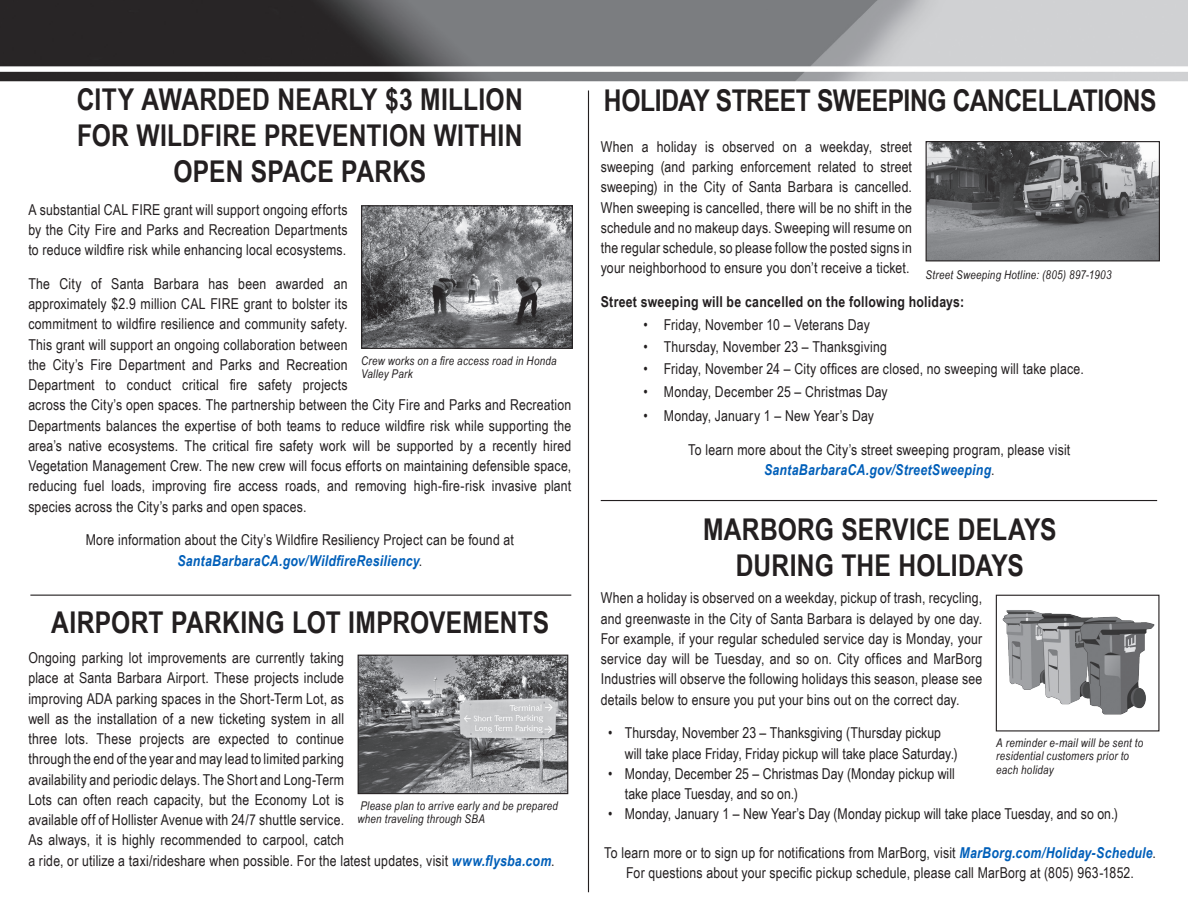
<style>
.page{position:relative;width:1188px;height:918px;background:#fff}
.page>*{position:absolute;margin:0;border:0;box-sizing:border-box;transform-origin:0 0}
.article_headline{font:700 30px/36px "Arial Narrow";letter-spacing:.005em;color:#231f20;text-align:center}
.article_headline-2{font:700 30px "Arial Narrow";letter-spacing:-.015em;color:#231f20}
.article_text{font:15px/20.2px "Arial Narrow";letter-spacing:.015em;color:#231f20;text-align:justify}
.bullets{font:15px/20.2px "Arial Narrow";color:#231f20}
.second_bulet_indent{font:15px "Arial Narrow";letter-spacing:.01em;color:#231f20}
.article_text-2{font:700 15px "Arial Narrow";letter-spacing:.015em;color:#231f20}
.photo_caption{font:italic 12px/13.5px "Arial Narrow";letter-spacing:.02em;color:#231f20}
.s1{font-weight:700;font-style:italic;color:#005fb9}
</style>
<div class="page">
<img style="left:0;top:0;width:1188px;height:81px">
<hr style="left:588px;top:90px;width:1px;height:802px;background:#231f20">
<hr style="left:30px;top:595px;width:541px;height:1px;background:#231f20">
<img style="left:1002px;top:610px;width:153px;height:105px">
<div style="left:996px;top:595px;width:163px;height:136px;border:1px solid #231f20"></div>
<img style="left:360px;top:657px;width:206px;height:135px">
<div style="left:358px;top:655px;width:210px;height:139px;border:1px solid #231f20"></div>
<hr style="left:601px;top:500px;width:556px;height:1px;background:#231f20">
<img style="left:363px;top:207px;width:208px;height:140px">
<div style="left:361px;top:205px;width:212px;height:144px;border:1px solid #231f20"></div>
<img style="left:928px;top:143px;width:230px;height:116px">
<div style="left:926px;top:141px;width:234px;height:120px;border:1px solid #231f20"></div>
<p class="article_headline" style="left:77px;top:80px;width:447px">CITY AWARDED NEARLY $3 MILLION<br>FOR WILDFIRE PREVENTION WITHIN<br>OPEN SPACE PARKS</p>
<p class="article_text" style="left:28px;top:199px;width:321px">A substantial CAL FIRE grant will support ongoing efforts by the City Fire and Parks and Recreation Departments to reduce wildfire risk while enhancing local ecosystems.</p>
<p class="article_text" style="left:28px;top:273px;width:544px;text-align:left">The City of Santa Barbara has been awarded an<br>approximately $2.9 million CAL FIRE grant to bolster its<br>commitment to wildfire resilience and community safety.<br>This grant will support an ongoing collaboration between<br>the City’s Fire Department and Parks and Recreation<br>Department to conduct critical fire safety projects<br>across the City’s open spaces. The partnership between the City Fire and Parks and Recreation Departments balances the expertise of both teams to reduce wildfire risk while supporting the area’s native ecosystems. The critical fire safety work will be supported by a recently hired Vegetation Management Crew. The new crew will focus efforts on maintaining defensible space, reducing fuel loads, improving fire access roads, and removing high-fire-risk invasive plant species across the City’s parks and open spaces.</p>
<p class="article_text" style="left:86px;top:529px;width:430px;text-align:center">More information about the City’s Wildfire Resiliency Project can be found at<br><span class="s1">SantaBarbaraCA.gov/WildfireResiliency</span>.</p>
<p class="photo_caption" style="left:361px;top:354px;width:197px">Crew works on a fire access road in Honda<br>Valley Park</p>
<p class="article_headline" style="left:51px;top:603px;width:500px">AIRPORT PARKING LOT IMPROVEMENTS</p>
<p class="article_text" style="left:28px;top:647px;width:528px;text-align:left">Ongoing parking lot improvements are currently taking<br>place at Santa Barbara Airport. These projects include<br>improving ADA parking spaces in the Short-Term Lot, as<br>well as the installation of a new ticketing system in all<br>three lots. These projects are expected to continue<br>through the end of the year and may lead to limited parking<br>availability and periodic delays. The Short and Long-Term<br>Lots can often reach capacity, but the Economy Lot is<br>available off of Hollister Avenue with 24/7 shuttle service.<br>As always, it is highly recommended to carpool, catch<br>a ride, or utilize a taxi/rideshare when possible. For the latest updates, visit <span class="s1">www.flysba.com</span>.</p>
<p class="photo_caption" style="left:358px;top:798px;width:202px">Please plan to arrive early and be prepared when traveling through SBA</p>
<p class="article_headline-2" style="left:604px;top:78px;width:554px">HOLIDAY STREET SWEEPING CANCELLATIONS</p>
<p class="article_text" style="left:601px;top:136px;width:313px">When a holiday is observed on a weekday, street sweeping (and parking enforcement related to street sweeping) in the City of Santa Barbara is cancelled.<br>When sweeping is cancelled, there will be no shift in the schedule and no makeup days. Sweeping will resume on the regular schedule, so please follow the posted signs in your neighborhood to ensure you don’t receive a ticket.</p>
<p class="article_text-2" style="left:601px;top:291px;width:365px">Street sweeping will be cancelled on the following holidays:</p>
<p class="second_bulet_indent" style="left:644px;top:313px;width:228px">• Friday, November 10 – Veterans Day</p>
<p class="second_bulet_indent" style="left:644px;top:336px;width:245px">• Thursday, November 23 – Thanksgiving</p>
<p class="second_bulet_indent" style="left:644px;top:358px;width:442px">• Friday, November 24 – City offices are closed, no sweeping will take place.</p>
<p class="second_bulet_indent" style="left:644px;top:380px;width:246px">• Monday, December 25 – Christmas Day</p>
<p class="second_bulet_indent" style="left:644px;top:405px;width:232px">• Monday, January 1 – New Year’s Day</p>
<p class="article_text" style="left:688px;top:439px;width:384px;text-align:center">To learn more about the City’s street sweeping program, please visit<br><span class="s1">SantaBarbaraCA.gov/StreetSweeping</span>.</p>
<p class="photo_caption" style="left:926px;top:268px;width:187px">Street Sweeping Hotline: (805) 897-1903</p>
<p class="article_headline" style="left:703px;top:510px;width:355px">MARBORG SERVICE DELAYS<br>DURING THE HOLIDAYS</p>
<p class="article_text" style="left:601px;top:588px;width:383px">When a holiday is observed on a weekday, pickup of trash, recycling, and greenwaste in the City of Santa Barbara is delayed by one day.<br>For example, if your regular scheduled service day is Monday, your service day will be Tuesday, and so on. City offices and MarBorg Industries will observe the following holidays this season, please see details below to ensure you put your bins out on the correct day.</p>
<p class="bullets" style="left:625px;top:723px;width:334px;text-indent:-16px">• Thursday, November 23 – Thanksgiving (Thursday pickup will take place Friday, Friday pickup will take place Saturday.)</p>
<p class="bullets" style="left:625px;top:763px;width:332px;text-indent:-16px">• Monday, December 25 – Christmas Day (Monday pickup will take place Tuesday, and so on.)</p>
<p class="bullets" style="left:608px;top:804px;width:511px">• Monday, January 1 – New Year’s Day (Monday pickup will take place Tuesday, and so on.)</p>
<p class="article_text" style="left:604px;top:842px;width:553px;text-align:center">To learn more or to sign up for notifications from MarBorg, visit <span class="s1">MarBorg.com/Holiday-Schedule</span>.<br>For questions about your specific pickup schedule, please call MarBorg at (805) 963-1852.</p>
<p class="photo_caption" style="left:996px;top:736px;width:149px">A reminder e-mail will be sent to residential customers prior to each holiday</p>
</div>
